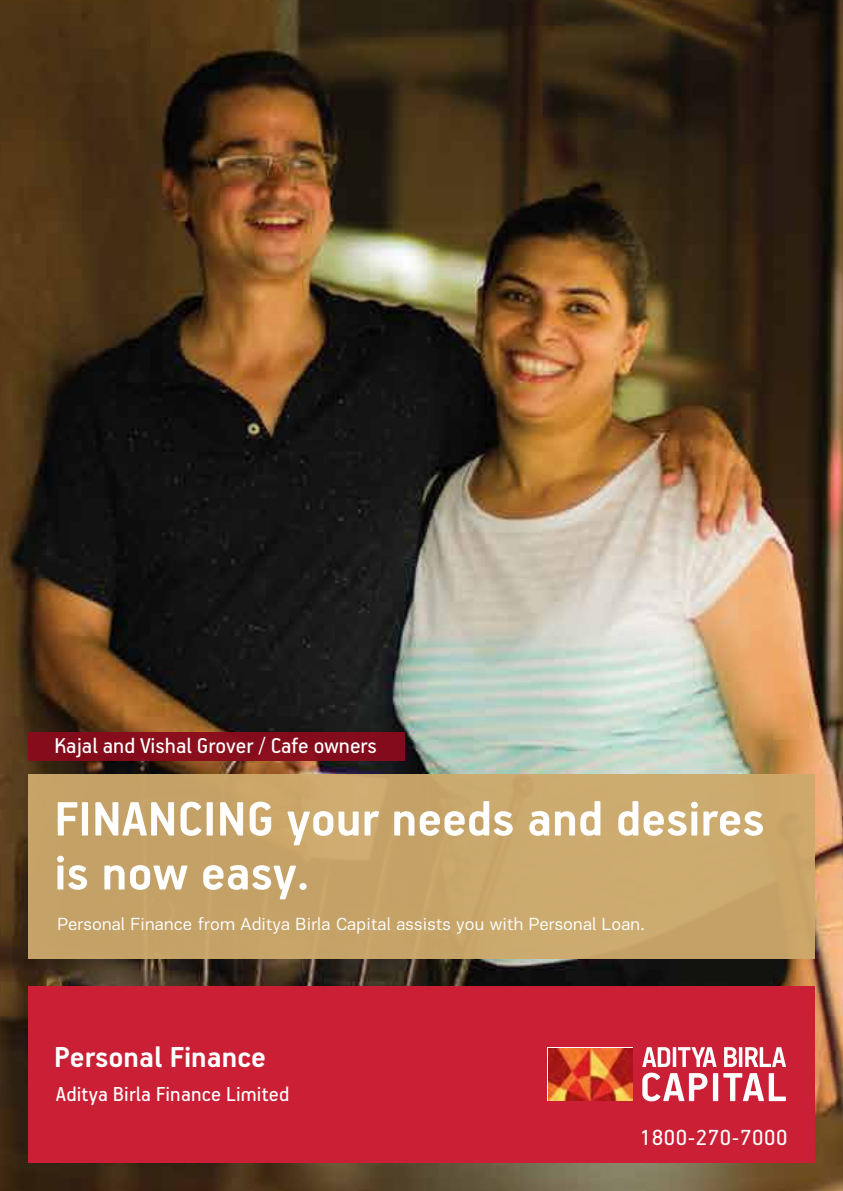
<style>
.page{position:relative;width:843px;height:1191px;background:#fff}
.page>*{position:absolute;margin:0;border:0;box-sizing:border-box;transform-origin:0 0}
.t1{font:700 54px/54px "PF Handbook Pro";color:#fff}
.t2{font:700 32.4px "PF Handbook Pro";color:#fff}
.t3{font:24.4px "PF Handbook Pro";letter-spacing:.01em;color:#fff}
.t4{font:24px "PF Handbook Pro";color:#fff}
.t5{font:22.6px "PF Handbook Pro";letter-spacing:.01em;color:#fff}
.t6{font:18px "PF Encore Sans Pro";letter-spacing:.01em;color:#fff}
</style>
<div class="page">
<img style="left:0;top:0;width:843px;height:1191px">
<div style="left:28px;top:774px;width:786px;height:184px;background:#c7a468"></div>
<div style="left:28px;top:732px;width:376px;height:28px;background:#8a0b1c"></div>
<div style="left:28px;top:986px;width:786px;height:176px;background:#ca1f34"></div>
<svg style="left:547px;top:1047px;width:86px;height:54px"></svg>
<img style="left:548px;top:1048px;width:84px;height:52px">
<svg style="left:724px;top:1047px;width:13px;height:20px"></svg>
<svg style="left:738px;top:1047px;width:4px;height:20px"></svg>
<svg style="left:745px;top:1047px;width:41px;height:20px"></svg>
<svg style="left:642px;top:1047px;width:74px;height:54px"></svg>
<div style="left:713px;top:1073px;width:5px;height:28px;background:#fff"></div>
<svg style="left:723px;top:1073px;width:63px;height:28px"></svg>
<h3 class="t4" style="left:54px;top:731px;width:324px">Kajal and Vishal Grover / Cafe owners</h3>
<h1 class="t1" style="left:54px;top:790px;width:711px">FINANCING your needs and desires is now easy.</h1>
<p class="t6" style="left:58px;top:913px;width:588px">Personal Finance from Aditya Birla Capital assists you with Personal Loan.</p>
<h2 class="t2" style="left:54px;top:1037px;width:213px">Personal Finance</h2>
<p class="t5" style="left:56px;top:1080px;width:235px">Aditya Birla Finance Limited</p>
<h3 class="t3" style="left:639px;top:1122px;width:149px">1800-270-7000</h3>
</div>
